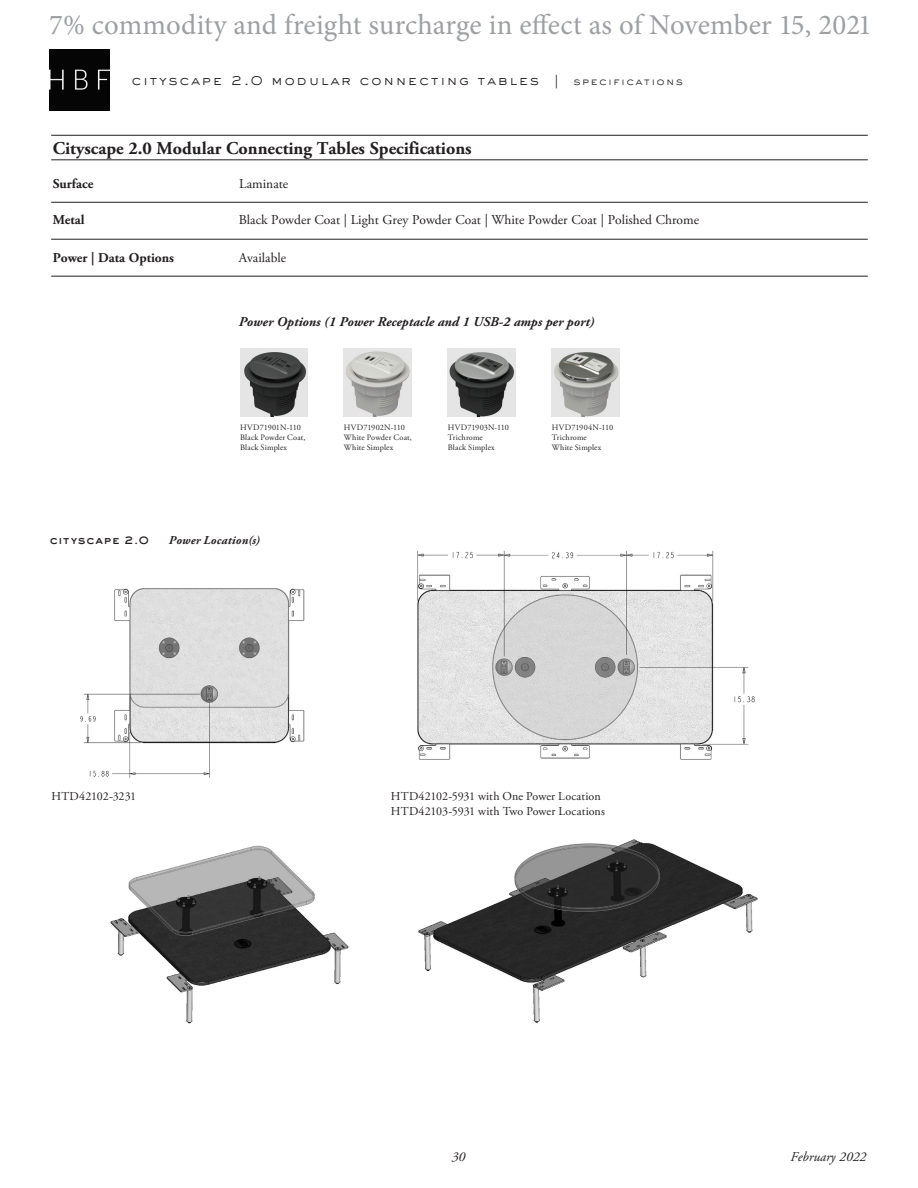
<style>
.page{position:relative;width:918px;height:1188px;background:#fff}
.page>*{position:absolute;margin:0;border:0;box-sizing:border-box;transform-origin:0 0}
.t1{font:28.8px "Minion Pro";letter-spacing:.005em;color:#9d9fa2}
.t2{font:700 18px "Adobe Garamond Pro";color:#231f20}
.Body_Text{font:13.5px "Adobe Garamond Pro";color:#231f20}
.Body_Text-2{font:italic 700 13.5px "Adobe Garamond Pro";color:#231f20}
.t3{font:300 13.5px "Sackers Gothic Std";letter-spacing:.12em;color:#231f20}
.Body_Text-3{font:700 13.5px "Adobe Garamond Pro";color:#231f20}
.t4{font:italic 13.5px "Adobe Garamond Pro";color:#231f20}
.t5{font:12px "Adobe Garamond Pro";letter-spacing:.005em;color:#231f20}
.t6{font:italic 700 12px "Adobe Garamond Pro";letter-spacing:.02em;color:#231f20}
.t7{font:800 11.4px "Sackers Gothic Std";letter-spacing:.04em;color:#231f20}
.t8{font:8.25px/9.8px "Adobe Garamond Pro";letter-spacing:.015em;color:#231f20}
.t9{font:8.25px "Adobe Garamond Pro";letter-spacing:-.005em;color:#231f20}
.s1{font-size:10.5px}
</style>
<div class="page">
<hr style="left:51px;top:202px;width:817px;height:1px;background:#231f20">
<hr style="left:51px;top:239px;width:817px;height:1px;background:#231f20">
<hr style="left:51px;top:276px;width:817px;height:1px;background:#231f20">
<hr style="left:51px;top:135px;width:817px;height:1px;background:#231f20">
<hr style="left:51px;top:159px;width:817px;height:1px;background:#231f20">
<img style="left:50px;top:50px;width:60px;height:60px">
<img style="left:240px;top:348px;width:68px;height:69px">
<img style="left:344px;top:348px;width:68px;height:69px">
<img style="left:552px;top:348px;width:67px;height:69px">
<img style="left:448px;top:348px;width:67px;height:69px">
<img style="left:80px;top:588px;width:225px;height:190px">
<img style="left:110px;top:845px;width:239px;height:179px">
<img style="left:417px;top:550px;width:338px;height:210px">
<img style="left:418px;top:839px;width:340px;height:184px">
<h1 class="t1" style="left:49px;top:6px;width:824px">7% commodity and freight surcharge in effect as of November 15, 2021</h1>
<p class="t3" style="left:131px;top:71px;width:553px">cityscape 2.0 modular connecting tables | <span class="s1">specifications</span></p>
<p class="t2" style="left:53px;top:138px;width:421px">Cityscape 2.0 Modular Connecting Tables Specifications</p>
<p class="Body_Text-3" style="left:53px;top:176px;width:42px">Surface</p>
<p class="Body_Text" style="left:239px;top:176px;width:51px">Laminate</p>
<p class="Body_Text-3" style="left:53px;top:212px;width:34px">Metal</p>
<p class="Body_Text" style="left:239px;top:212px;width:462px">Black Powder Coat | Light Grey Powder Coat | White Powder Coat | Polished Chrome</p>
<p class="Body_Text-3" style="left:53px;top:250px;width:123px">Power | Data Options</p>
<p class="Body_Text" style="left:239px;top:249px;width:49px">Available</p>
<p class="Body_Text-2" style="left:239px;top:314px;width:357px">Power Options (1 Power Receptacle and 1 USB-2 amps per port)</p>
<p class="t9" style="left:240px;top:423px;width:62px">HVD71901N-110</p>
<p class="t8" style="left:240px;top:433px;width:67px">Black Powder Coat,</p>
<p class="t8" style="left:240px;top:442px;width:49px">Black Simplex</p>
<p class="t7" style="left:50px;top:532px;width:101px">cityscape 2.0</p>
<p class="t6" style="left:169px;top:533px;width:93px">Power Location(s)</p>
<p class="t8" style="left:344px;top:423px;width:63px">HVD71902N-110</p>
<p class="t8" style="left:344px;top:433px;width:70px">White Powder Coat,<br>White Simplex</p>
<p class="t8" style="left:448px;top:423px;width:63px">HVD71903N-110</p>
<p class="t8" style="left:448px;top:433px;width:49px">Trichrome<br>Black Simplex</p>
<p class="t8" style="left:552px;top:423px;width:63px">HVD71904N-110</p>
<p class="t8" style="left:552px;top:433px;width:51px">Trichrome<br>White Simplex</p>
<p class="t5" style="left:51px;top:789px;width:86px">HTD42102-3231</p>
<p class="t5" style="left:391px;top:789px;width:211px">HTD42102-5931 with One Power Location</p>
<p class="t5" style="left:391px;top:804px;width:216px">HTD42103-5931 with Two Power Locations</p>
<h3 class="t4" style="left:452px;top:1149px;width:15px">30</h3>
<h3 class="t4" style="left:791px;top:1149px;width:77px">February 2022</h3>
</div>
